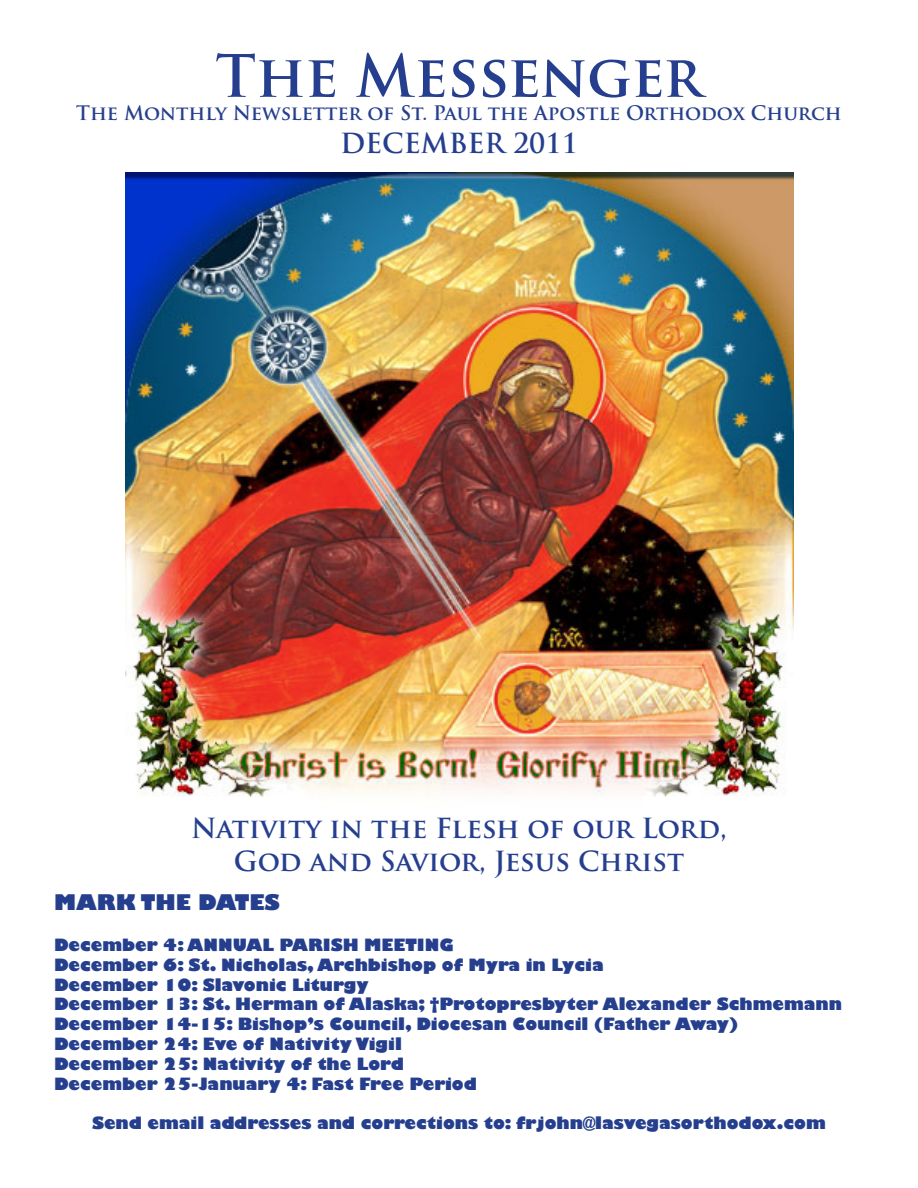
<style>
.page{position:relative;width:918px;height:1188px;background:#fff}
.page>*{position:absolute;margin:0;border:0;box-sizing:border-box;transform-origin:0 0}
.t1{font:700 57px "Trajan Pro";color:#253f8e}
.t2{font:700 27px "Trajan Pro";color:#253f8e}
.t3{font:800 21px "Gill Sans";color:#253f8e}
.t4{font:700 19.5px "Trajan Pro";color:#253f8e}
.t5{font:800 16.5px "Gill Sans";color:#253f8e}
</style>
<div class="page">
<img style="left:126px;top:172px;width:667px;height:625px">
<p class="t1" style="left:215px;top:41px;width:489px">The Messenger</p>
<p class="t4" style="left:76px;top:101px;width:767px">The Monthly Newsletter of St. Paul the Apostle Orthodox Church</p>
<p class="t2" style="left:340px;top:126px;width:239px">DECEMBER 2011</p>
<p class="t2" style="left:191px;top:812px;width:537px">Nativity in the Flesh of our Lord,</p>
<p class="t2" style="left:234px;top:844px;width:452px">God and Savior, Jesus Christ</p>
<p class="t3" style="left:54px;top:889px;width:227px">MARK THE DATES</p>
<p class="t5" style="left:54px;top:935px;width:401px">December 4: ANNUAL PARISH MEETING</p>
<p class="t5" style="left:54px;top:954px;width:551px">December 6: St. Nicholas, Archbishop of Myra in Lycia</p>
<p class="t5" style="left:54px;top:974px;width:316px">December 10: Slavonic Liturgy</p>
<p class="t5" style="left:54px;top:994px;width:789px">December 13: St. Herman of Alaska; †Protopresbyter Alexander Schmemann</p>
<p class="t5" style="left:54px;top:1014px;width:686px">December 14-15: Bishop’s Council, Diocesan Council (Father Away)</p>
<p class="t5" style="left:54px;top:1034px;width:349px">December 24: Eve of Nativity Vigil</p>
<p class="t5" style="left:54px;top:1053px;width:352px">December 25: Nativity of the Lord</p>
<p class="t5" style="left:54px;top:1073px;width:425px">December 25-January 4: Fast Free Period</p>
<p class="t5" style="left:92px;top:1113px;width:735px">Send email addresses and corrections to: frjohn@lasvegasorthodox.com</p>
</div>
